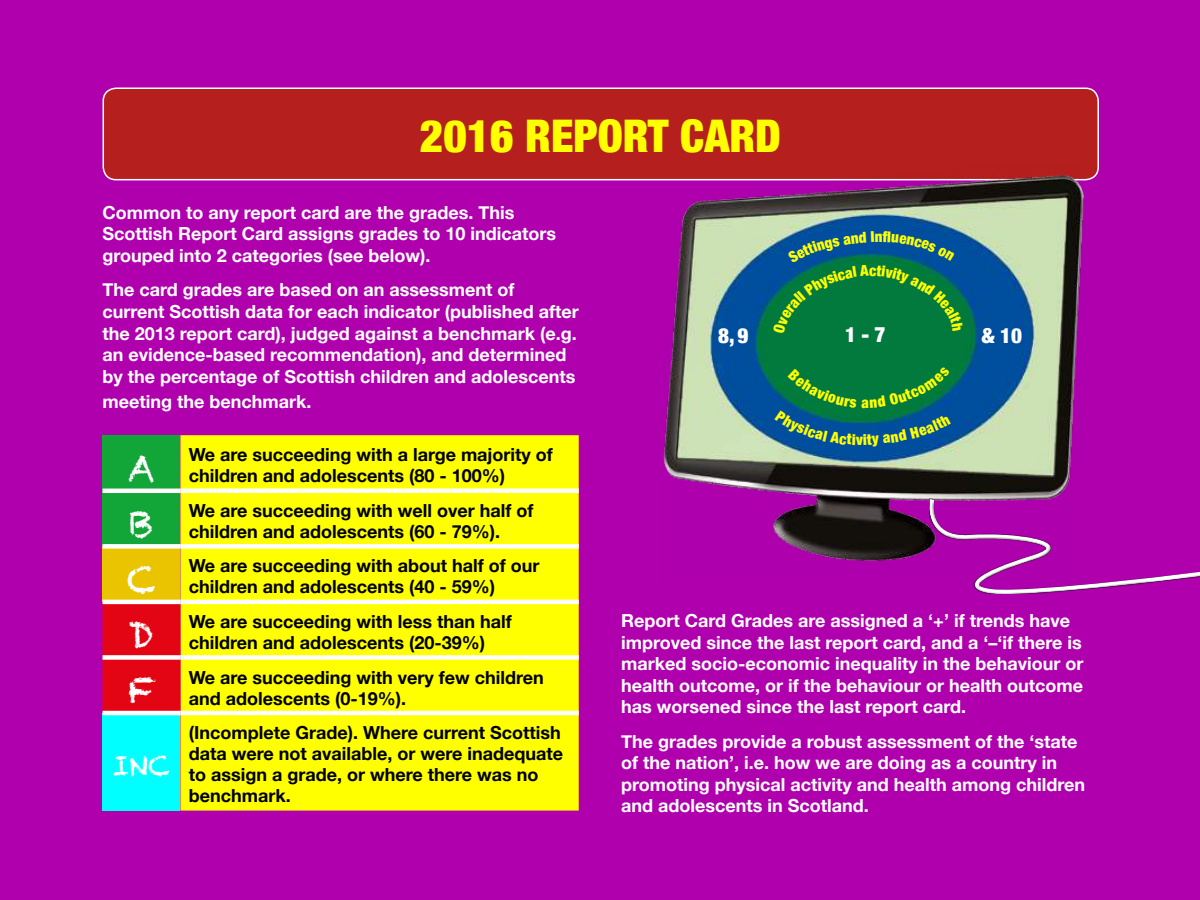
<style>
.page{position:relative;width:1200px;height:900px;background:#b000ae}
.page>*{position:absolute;margin:0;border:0;box-sizing:border-box;transform-origin:0 0}
.t1{font:900 condensed 45px "Helvetica Neue";color:#ff0}
.t2{font:36px "Chalkduster";color:#fff}
.t3{font:27px "Chalkduster";color:#fff}
.t4{font:900 condensed 21px "Helvetica Neue";color:#fff}
.t5{font:700 18px/21.6px "Helvetica Neue";color:#fff}
.t6{font:700 18px/21px "Helvetica Neue";color:#000}
.t7{font:900 condensed 15px "Helvetica Neue";color:#ff0}
</style>
<div class="page">
<div style="left:103px;top:435px;width:77px;height:56px;background:#12a537"></div>
<div style="left:180px;top:435px;width:399px;height:376px;background:#ff0"></div>
<div style="left:103px;top:491px;width:77px;height:55px;background:#12a537"></div>
<div style="left:103px;top:546px;width:77px;height:56px;background:#ebc400"></div>
<div style="left:103px;top:604px;width:77px;height:107px;background:#e30513"></div>
<div style="left:103px;top:713px;width:77px;height:98px;background:#0ff"></div>
<hr style="left:103px;top:489px;width:77px;height:4px;background:#fff">
<hr style="left:180px;top:489px;width:399px;height:4px;background:#fff">
<div style="left:103px;top:544px;width:77px;height:5px;background:#fff"></div>
<div style="left:180px;top:544px;width:399px;height:5px;background:#fff"></div>
<hr style="left:103px;top:600px;width:77px;height:4px;background:#fff">
<hr style="left:180px;top:600px;width:399px;height:4px;background:#fff">
<div style="left:103px;top:655px;width:77px;height:5px;background:#fff"></div>
<div style="left:180px;top:655px;width:399px;height:5px;background:#fff"></div>
<hr style="left:103px;top:711px;width:77px;height:4px;background:#fff">
<hr style="left:180px;top:711px;width:399px;height:4px;background:#fff">
<div style="left:103px;top:88px;width:995px;height:92px;background:#b51f1e;border-radius:13px"></div>
<div style="left:103px;top:88px;width:996px;height:92px;border:2px solid #fff;border-radius:13px"></div>
<img style="left:661px;top:175px;width:425px;height:386px">
<svg style="left:925px;top:495px;width:275px;height:66px"></svg>
<svg style="left:929px;top:497px;width:271px;height:98px"></svg>
<svg style="left:775px;top:367px;width:176px;height:80px"></svg>
<svg style="left:773px;top:231px;width:190px;height:102px"></svg>
<h1 class="t1" style="left:420px;top:119px;width:363px">2016 REPORT CARD</h1>
<p class="t5" style="left:103px;top:203px;width:455px">Common to any report card are the grades. This<br>Scottish Report Card assigns grades to 10 indicators grouped into 2 categories (see below).</p>
<p class="t5" style="left:103px;top:281px;width:478px">The card grades are based on an assessment of current Scottish data for each indicator (published after the 2013 report card), judged against a benchmark (e.g. an evidence-based recommendation), and determined by the percentage of Scottish children and adolescents</p>
<p class="t5" style="left:103px;top:392px;width:210px">meeting the benchmark.</p>
<h2 class="t2" style="left:128px;top:447px;width:28px">A</h2>
<p class="t6" style="left:189px;top:446px;width:366px">We are succeeding with a large majority of children and adolescents (80 - 100%)</p>
<h2 class="t2" style="left:129px;top:503px;width:26px">B</h2>
<p class="t6" style="left:189px;top:502px;width:346px">We are succeeding with well over half of children and adolescents (60 - 79%).</p>
<h2 class="t2" style="left:127px;top:558px;width:31px">C</h2>
<p class="t6" style="left:189px;top:557px;width:352px">We are succeeding with about half of our children and adolescents (40 - 59%)</p>
<h2 class="t2" style="left:129px;top:614px;width:27px">D</h2>
<p class="t6" style="left:189px;top:613px;width:324px">We are succeeding with less than half children and adolescents (20-39%)</p>
<h2 class="t2" style="left:128px;top:669px;width:28px">F</h2>
<p class="t6" style="left:189px;top:668px;width:356px">We are succeeding with very few children and adolescents (0-19%).</p>
<h3 class="t3" style="left:113px;top:750px;width:59px">INC</h3>
<p class="t6" style="left:189px;top:724px;width:376px">(Incomplete Grade). Where current Scottish data were not available, or were inadequate to assign a grade, or where there was no benchmark.</p>
<p class="t7" style="left:875px;top:231px;width:9px">n</p>
<p class="t7" style="left:869px;top:265px;width:9px">c</p>
<p class="t4" style="left:845px;top:326px;width:42px">1 - 7</p>
<p class="t4" style="left:718px;top:328px;width:32px">8, 9</p>
<p class="t4" style="left:982px;top:328px;width:42px">&amp; 10</p>
<p class="t7" style="left:862px;top:397px;width:9px">a</p>
<p class="t5" style="left:621px;top:611px;width:464px">Report Card Grades are assigned a ‘+’ if trends have improved since the last report card, and a ‘–‘if there is marked socio-economic inequality in the behaviour or health outcome, or if the behaviour or health outcome has worsened since the last report card.</p>
<p class="t5" style="left:621px;top:732px;width:465px">The grades provide a robust assessment of the ‘state of the nation’, i.e. how we are doing as a country in promoting physical activity and health among children and adolescents in Scotland.</p>
</div>
